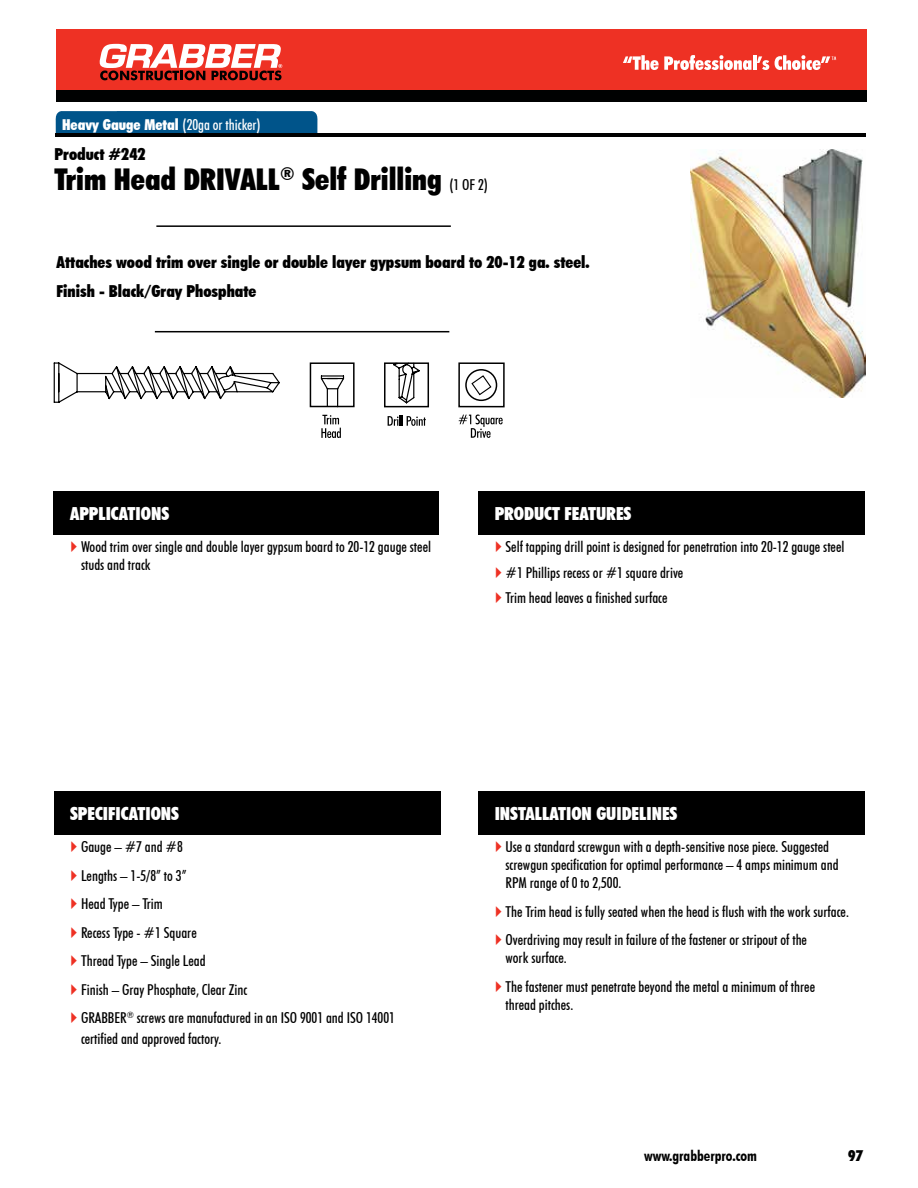
<style>
.page{position:relative;width:918px;height:1188px;background:#fff}
.page>*{position:absolute;margin:0;border:0;box-sizing:border-box;transform-origin:0 0}
.t1{font:900 condensed 30px "Futura BT";color:#000}
.t2{font:900 condensed 18px "Futura BT";color:#fff}
.t3{font:900 condensed 16.5px/28.5px "Futura BT";color:#000}
.t4{font:500 condensed 15px/28.5px "Futura BT";color:#000}
.t5{font:900 condensed 15px "Futura BT";color:#fff}
.t6{font:700 condensed 15px "Futura BT";color:#000}
.t7{font:900 condensed 15px "Futura BT";color:#000101}
.s1{font-weight:500}
.s2{font-weight:500;font-size:15px}
</style>
<div class="page">
<div style="left:56px;top:42px;width:810px;height:60px;background:#000101"></div>
<div style="left:56px;top:29px;width:810px;height:60px;background:#ee3124"></div>
<svg style="left:623px;top:55px;width:146px;height:15px"></svg>
<svg style="left:775px;top:55px;width:61px;height:15px"></svg>
<svg style="left:99px;top:44px;width:183px;height:36px"></svg>
<div style="left:55px;top:111px;width:263px;height:22px;background:#00548a"></div>
<hr style="left:56px;top:133px;width:810px;height:4px;background:#000">
<div style="left:54px;top:491px;width:385px;height:43px;background:#000"></div>
<div style="left:54px;top:791px;width:386px;height:43px;background:#000"></div>
<div style="left:478px;top:491px;width:387px;height:43px;background:#000"></div>
<div style="left:478px;top:791px;width:387px;height:43px;background:#000"></div>
<hr style="left:156px;top:225px;width:295px;height:2px;background:#000">
<hr style="left:155px;top:331px;width:294px;height:1px;background:#000">
<img style="left:690px;top:150px;width:176px;height:247px">
<svg style="left:53px;top:362px;width:227px;height:41px"></svg>
<svg style="left:459px;top:415px;width:44px;height:23px"></svg>
<div style="left:458px;top:362px;width:47px;height:45px;border:2px solid #000"></div>
<div style="left:465px;top:369px;width:32px;height:32px;border:2px solid #000;border-radius:50%"></div>
<svg style="left:471px;top:374px;width:21px;height:22px"></svg>
<svg style="left:321px;top:415px;width:20px;height:23px"></svg>
<div style="left:310px;top:362px;width:45px;height:45px;border:2px solid #000"></div>
<svg style="left:320px;top:375px;width:25px;height:33px"></svg>
<div style="left:384px;top:362px;width:45px;height:45px;border:2px solid #000"></div>
<svg style="left:388px;top:416px;width:38px;height:10px"></svg>
<svg style="left:392px;top:362px;width:29px;height:42px"></svg>
<p class="t5" style="left:62px;top:116px;width:200px">Heavy Gauge Metal <span class="s1">(20ga or thicker)</span></p>
<p class="t3" style="left:55px;top:140px;width:93px">Product #242</p>
<h1 class="t1" style="left:55px;top:161px;width:435px">Trim Head DRIVALL<sup>®</sup> Self Drilling <span class="s2">(1 OF 2)</span></h1>
<p class="t3" style="left:57px;top:248px;width:534px">Attaches wood trim over single or double layer gypsum board to 20-12 ga. steel.<br>Finish - Black/Gray Phosphate</p>
<p class="t2" style="left:70px;top:502px;width:101px">APPLICATIONS</p>
<p class="t4" style="left:81px;top:538px;width:352px;line-height:18px">Wood trim over single and double layer gypsum board to 20-12 gauge steel studs and track</p>
<p class="t2" style="left:495px;top:502px;width:138px">PRODUCT FEATURES</p>
<p class="t4" style="left:506px;top:534px;width:340px;line-height:25.5px">Self tapping drill point is designed for penetration into 20-12 gauge steel #1 Phillips recess or #1 square drive<br>Trim head leaves a finished surface</p>
<p class="t2" style="left:70px;top:802px;width:110px">SPECIFICATIONS</p>
<p class="t4" style="left:81px;top:832px;width:315px">Gauge – #7 and #8<br>Lengths – 1-5/8” to 3”<br>Head Type – Trim<br>Recess Type - #1 Square<br>Thread Type – Single Lead<br>Finish – Gray Phosphate, Clear Zinc<br>GRABBER<sup>®</sup> screws are manufactured in an ISO 9001 and ISO 14001</p>
<p class="t4" style="left:81px;top:1024px;width:142px">certified and approved factory.</p>
<p class="t2" style="left:495px;top:802px;width:184px">INSTALLATION GUIDELINES</p>
<p class="t4" style="left:506px;top:838px;width:335px;line-height:18px">Use a standard screwgun with a depth-sensitive nose piece. Suggested screwgun specification for optimal performance – 4 amps minimum and<br>RPM range of 0 to 2,500.</p>
<p class="t4" style="left:506px;top:897px;width:345px">The Trim head is fully seated when the head is flush with the work surface.<br>Overdriving may result in failure of the fastener or stripout of the</p>
<p class="t4" style="left:506px;top:943px;width:311px">work surface.<br>The fastener must penetrate beyond the metal a minimum of three</p>
<p class="t4" style="left:506px;top:990px;width:69px">thread pitches.</p>
<p class="t6" style="left:644px;top:1146px;width:114px">www.grabberpro.com</p>
<p class="t7" style="left:848px;top:1146px;width:16px">97</p>
</div>
